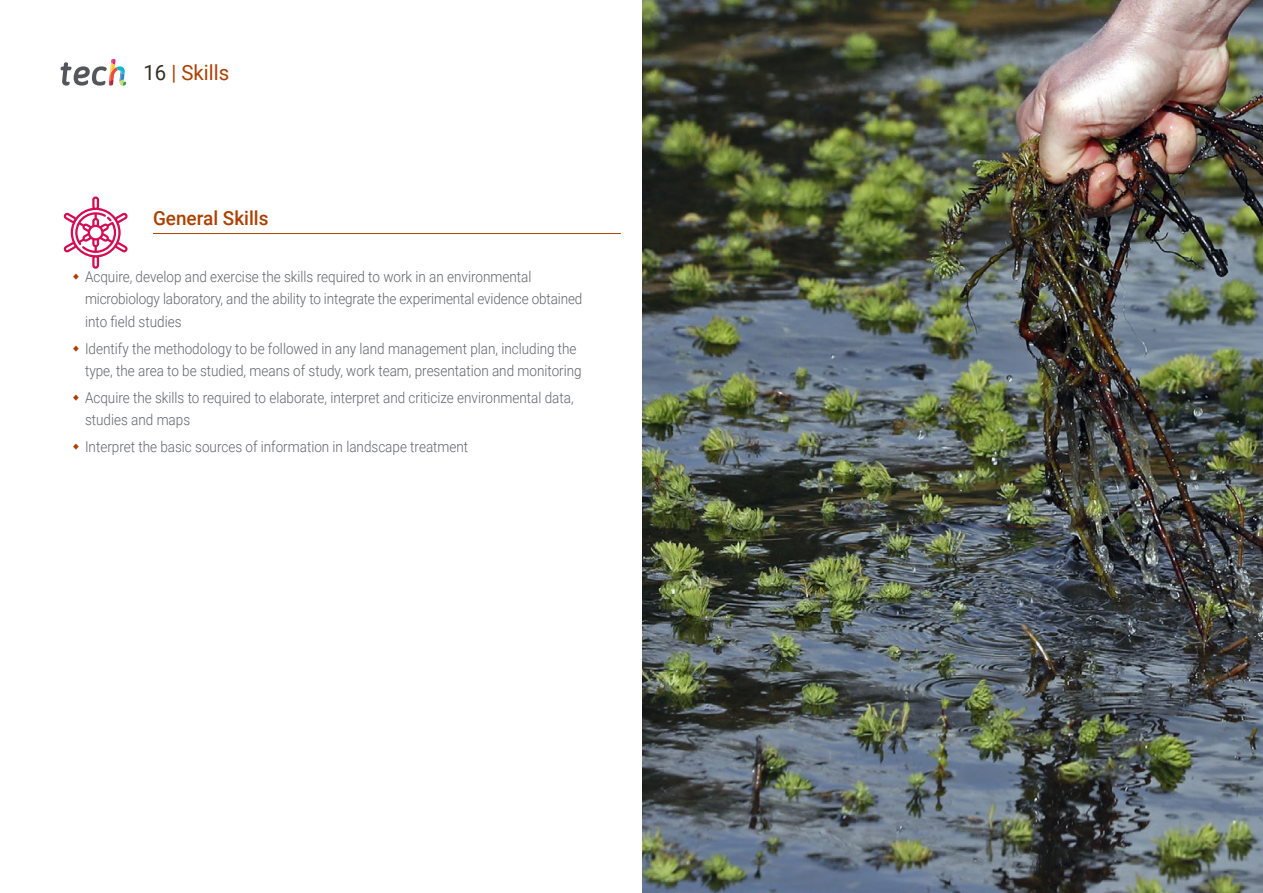
<style>
.page{position:relative;width:1263px;height:893px;background:#fff}
.page>*{position:absolute;margin:0;border:0;box-sizing:border-box;transform-origin:0 0}
.t1{font:21px "Roboto";color:#ae4000}
.t2{font:500 19.5px "Roboto";color:#ae4000}
.t3{font:300 15px/22.5px "Roboto";color:#61646a;scale:.9 1}
.s1{color:#312e20}
</style>
<div class="page">
<img style="left:642px;top:0;width:621px;height:893px">
<svg style="left:61px;top:59px;width:65px;height:27px"></svg>
<hr style="left:153px;top:233px;width:468px;height:1px;background:#ae4000">
<svg style="left:63px;top:196px;width:65px;height:73px"></svg>
<h1 class="t1" style="left:144px;top:57px;width:87px"><span class="s1">16</span> | Skills</h1>
<h2 class="t2" style="left:153px;top:205px;width:117px">General Skills</h2>
<p class="t3" style="left:85px;top:265px;width:554px">Acquire, develop and exercise the skills required to work in an environmental microbiology laboratory, and the ability to integrate the experimental evidence obtained into field studies</p>
<p class="t3" style="left:85px;top:337px;width:553px">Identify the methodology to be followed in any land management plan, including the type, the area to be studied, means of study, work team, presentation and monitoring</p>
<p class="t3" style="left:85px;top:386px;width:544px">Acquire the skills to required to elaborate, interpret and criticize environmental data, studies and maps</p>
<p class="t3" style="left:85px;top:435px;width:427px">Interpret the basic sources of information in landscape treatment</p>
</div>
